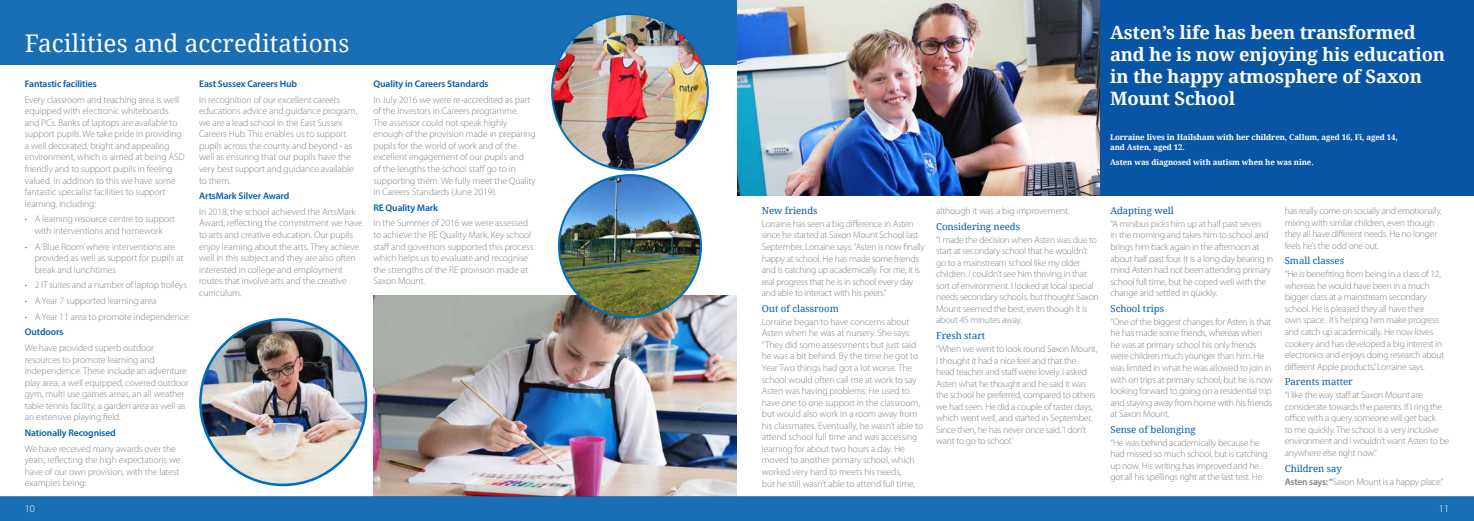
<style>
.page{position:relative;width:1474px;height:521px;background:#fff}
.page>*{position:absolute;margin:0;border:0;box-sizing:border-box;transform-origin:0 0}
.t1{font:24.32px "Droid Serif";color:#fff}
.t2{font:700 18.38px/21.9px "Droid Serif";letter-spacing:-.01em;color:#fff}
.t3{font:300 10.5px "Myriad Pro";color:#fff}
.t4{font:300 9.62px/11.5px "Myriad Pro";letter-spacing:-.015em;color:#808285}
.t5{font:600 9.62px "Myriad Pro";letter-spacing:-.01em;color:#005eac}
.t6{font:9.54px "Droid Serif";color:#005eac}
.t7{font:700 7.88px/10.5px "Droid Serif";letter-spacing:-.01em;color:#fff}
.s1{font-weight:600}
</style>
<div class="page">
<div style="left:0;top:0;width:737px;height:64px;background:#1a6eb4"></div>
<img style="left:373px;top:296px;width:364px;height:200px">
<img style="left:559px;top:175px;width:142px;height:142px;border-radius:71px">
<img style="left:552px;top:14px;width:156px;height:156px;border-radius:78px">
<img style="left:200px;top:319px;width:166px;height:166px;border-radius:83px">
<img style="left:737px;top:0;width:363px;height:196px">
<div style="left:1100px;top:0;width:373px;height:196px;background:#0855a6"></div>
<div style="left:0;top:496px;width:1473px;height:25px;background:#1a6eb4"></div>
<h1 class="t1" style="left:25px;top:27px;width:326px">Facilities and accreditations</h1>
<p class="t5" style="left:25px;top:78px;width:73px">Fantastic facilities</p>
<p class="t4" style="left:25px;top:94px;width:161px">Every classroom and teaching area is well equipped with electronic whiteboards and PCs. Banks of laptops are available to support pupils. We take pride in providing a well decorated, bright and appealing environment, which is aimed at being ASD friendly and to support pupils in feeling valued. In addition to this we have some fantastic specialist facilities to support learning, including:</p>
<p class="t4" style="left:25px;top:213px;width:152px;text-align:center">• A learning resource centre to support with interventions and homework</p>
<p class="t4" style="left:35px;top:241px;width:150px;text-indent:-10px">• A‘Blue Room’where interventions are provided as well as support for pupils at break and lunchtimes</p>
<p class="t4" style="left:25px;top:279px;width:164px">• 2 IT suites and a number of laptop trolleys</p>
<p class="t4" style="left:25px;top:295px;width:133px">• A Year 7 supported learning area</p>
<p class="t4" style="left:25px;top:311px;width:165px">• A Year 11 area to promote independence</p>
<p class="t5" style="left:25px;top:326px;width:40px">Outdoors</p>
<p class="t4" style="left:25px;top:342px;width:165px">We have provided superb outdoor resources to promote learning and independence. These include an adventure play area, a well equipped, covered outdoor gym, multi use games areas, an all weather table tennis facility, a garden area as well as an extensive playing field.</p>
<p class="t5" style="left:25px;top:427px;width:92px">Nationally Recognised</p>
<p class="t4" style="left:25px;top:443px;width:157px">We have received many awards over the years, reflecting the high expectations we have of our own provision, with the latest examples being:</p>
<p class="t5" style="left:199px;top:78px;width:99px">East Sussex Careers Hub</p>
<p class="t4" style="left:199px;top:94px;width:160px">In recognition of our excellent careers educations advice and guidance program, we are a lead school in the East Sussex Careers Hub. This enables us to support pupils across the county and beyond - as well as ensuring that our pupils have the very best support and guidance available to them.</p>
<p class="t5" style="left:199px;top:190px;width:92px">ArtsMark Silver Award</p>
<p class="t4" style="left:199px;top:206px;width:165px">In 2018, the school achieved the ArtsMark Award, reflecting the commitment we have to arts and creative education. Our pupils enjoy learning about the arts. They achieve well in this subject and they are also often interested in college and employment routes that involve arts and the creative curriculum.</p>
<p class="t5" style="left:373px;top:78px;width:117px">Quality in Careers Standards</p>
<p class="t4" style="left:373px;top:94px;width:164px">In July 2016 we were re-accredited as part of the Investors in Careers programme.<br>The assessor could not speak highly enough of the provision made in preparing pupils for the world of work and of the excellent engagement of our pupils and<br>of the lengths the school staff go to in supporting them. We fully meet the Quality in Careers Standards (June 2019).</p>
<p class="t5" style="left:373px;top:201px;width:66px">RE Quality Mark</p>
<p class="t4" style="left:373px;top:218px;width:161px">In the Summer of 2016 we were assessed to achieve the RE Quality Mark. Key school staff and governors supported this process which helps us to evaluate and recognise the strengths of the RE provision made at Saxon Mount.</p>
<h2 class="t2" style="left:1110px;top:21px;width:336px">Asten’s life has been transformed and he is now enjoying his education in the happy atmosphere of Saxon<br>Mount School</h2>
<p class="t7" style="left:1110px;top:131px;width:289px">Lorraine lives in Hailsham with her children, Callum, aged 16, Fi, aged 14, and Asten, aged 12.</p>
<p class="t7" style="left:1110px;top:157px;width:205px">Asten was diagnosed with autism when he was nine.</p>
<p class="t6" style="left:761px;top:204px;width:57px">New friends</p>
<p class="t4" style="left:761px;top:218px;width:164px">Lorraine has seen a big difference in Asten since he started at Saxon Mount School last September. Lorraine says: “Asten is now finally happy at school. He has made some friends and is catching up academically. For me, it is real progress that he is in school every day and able to interact with his peers.”</p>
<p class="t6" style="left:761px;top:302px;width:78px">Out of classroom</p>
<p class="t4" style="left:761px;top:316px;width:163px">Lorraine began to have concerns about Asten when he was at nursery. She says: “They did some assessments but just said he was a bit behind. By the time he got to Year Two things had got a lot worse. The school would often call me at work to say Asten was having problems. He used to have one to one support in the classroom, but would also work in a room away from his classmates. Eventually, he wasn’t able to attend school full time and was accessing learning for about two hours a day. He moved to another primary school, which worked very hard to meets his needs,<br>but he still wasn’t able to attend full time,</p>
<p class="t4" style="left:936px;top:205px;width:135px">although it was a big improvement.</p>
<p class="t6" style="left:936px;top:220px;width:85px">Considering needs</p>
<p class="t4" style="left:936px;top:234px;width:164px">“I made the decision when Asten was due to start at secondary school that he wouldn’t go to a mainstream school like my older children. I couldn’t see him thriving in that sort of environment. I looked at local special needs secondary schools, but thought Saxon Mount seemed the best, even though it is about 45 minutes away.</p>
<p class="t6" style="left:936px;top:329px;width:51px">Fresh start</p>
<p class="t4" style="left:936px;top:343px;width:163px">“When we went to look round Saxon Mount, I thought it had a nice feel and that the head teacher and staff were lovely. I asked Asten what he thought and he said it was the school he preferred, compared to others we had seen. He did a couple of taster days, which went well, and started in September.<br>Since then, he has never once said, ‘I don’t want to go to school.’</p>
<p class="t6" style="left:1110px;top:204px;width:65px">Adapting well</p>
<p class="t4" style="left:1110px;top:218px;width:164px">“A minibus picks him up at half past seven<br>in the morning and takes him to school and brings him back again in the afternoon at about half past four. It is a long day bearing in mind Asten had not been attending primary school full time, but he coped well with the change and settled in quickly.</p>
<p class="t6" style="left:1110px;top:302px;width:55px">School trips</p>
<p class="t4" style="left:1110px;top:316px;width:164px">“One of the biggest changes for Asten is that he has made some friends, whereas when he was at primary school his only friends were children much younger than him. He was limited in what he was allowed to join in with on trips at primary school, but he is now looking forward to going on a residential trip and staying away from home with his friends at Saxon Mount.</p>
<p class="t6" style="left:1110px;top:423px;width:87px">Sense of belonging</p>
<p class="t4" style="left:1110px;top:437px;width:159px">“He was behind academically because he had missed so much school, but is catching up now. His writing has improved and he got all his spellings right at the last test. He</p>
<p class="t4" style="left:1284px;top:205px;width:159px">has really come on socially and emotionally, mixing with similar children, even though they all have different needs. He no longer feels he’s the odd one out.</p>
<p class="t6" style="left:1284px;top:254px;width:61px">Small classes</p>
<p class="t4" style="left:1284px;top:268px;width:161px">“He is benefiting from being in a class of 12, whereas he would have been in a much bigger class at a mainstream secondary school. He is pleased they all have their<br>own space. It’s helping him make progress and catch up academically. He now loves cookery and has developed a big interest in electronics and enjoys doing research about different Apple products,” Lorraine says.</p>
<p class="t6" style="left:1284px;top:375px;width:69px">Parents matter</p>
<p class="t4" style="left:1284px;top:389px;width:166px">“I like the way staff at Saxon Mount are considerate towards the parents. If I ring the office with a query someone will get back<br>to me quickly. The school is a very inclusive environment and I wouldn’t want Asten to be anywhere else right now.”</p>
<p class="t6" style="left:1284px;top:462px;width:59px">Children say</p>
<p class="t4" style="left:1284px;top:476px;width:160px"><span class="s1">Asten says: “</span>Saxon Mount is a happy place.”</p>
<p class="t3" style="left:25px;top:502px;width:12px">10</p>
<p class="t3" style="left:1438px;top:502px;width:12px">11</p>
</div>
